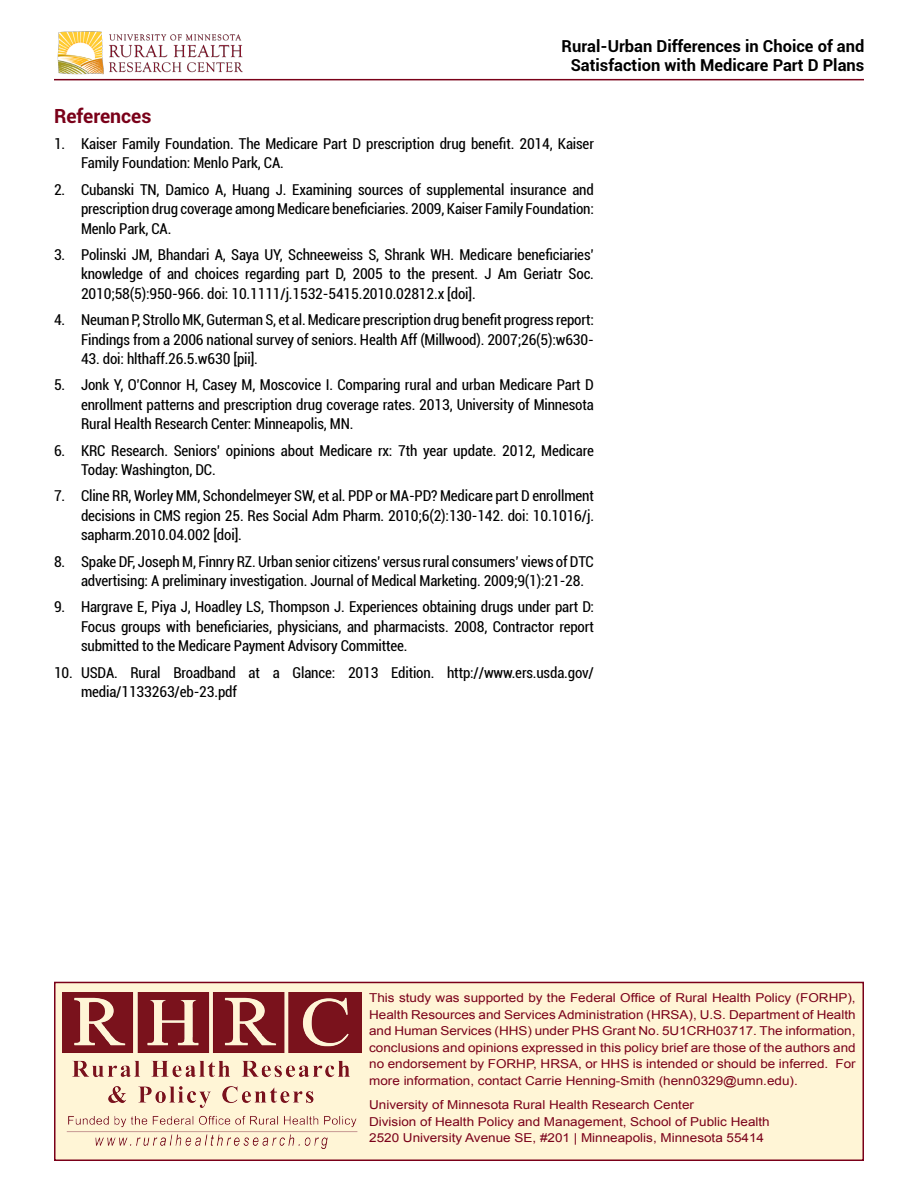
<style>
.page{position:relative;width:918px;height:1188px;background:#fff}
.page>*{position:absolute;margin:0;border:0;box-sizing:border-box;transform-origin:0 0}
.t1{font:700 19.5px "Roboto";color:#7a0019}
.t2{font:700 16.5px/19.8px "Roboto";color:#000;text-align:center}
.t3{font:condensed 15px/19.5px "Roboto";letter-spacing:-.01em;color:#000;text-align:justify}
.t4{font:12.3px/16.5px "Arial";color:#7a0019;text-align:justify;scale:1.1 1}
</style>
<div class="page">
<hr style="left:54px;top:79px;width:810px;height:1px;background:#7a0019">
<img style="left:57px;top:31px;width:186px;height:44px">
<div style="left:54px;top:982px;width:810px;height:179px;background:#fff5d6;border:2px solid #7a0019"></div>
<img style="left:62px;top:993px;width:299px;height:156px">
<p class="t2" style="left:562px;top:35px;width:304px">Rural-Urban Differences in Choice of and<br>Satisfaction with Medicare Part D Plans</p>
<h1 class="t1" style="left:54px;top:102px;width:99px">References</h1>
<p class="t3" style="left:81px;top:133px;width:514px;text-indent:-27px">1. Kaiser Family Foundation. The Medicare Part D prescription drug benefit. 2014, Kaiser<br>Family Foundation: Menlo Park, CA.</p>
<p class="t3" style="left:81px;top:179px;width:514px;text-indent:-27px">2. Cubanski TN, Damico A, Huang J. Examining sources of supplemental insurance and prescription drug coverage among Medicare beneficiaries. 2009, Kaiser Family Foundation:<br>Menlo Park, CA.</p>
<p class="t3" style="left:81px;top:244px;width:514px;text-indent:-27px">3. Polinski JM, Bhandari A, Saya UY, Schneeweiss S, Shrank WH. Medicare beneficiaries’ knowledge of and choices regarding part D, 2005 to the present. J Am Geriatr Soc.<br>2010;58(5):950-966. doi: 10.1111/j.1532-5415.2010.02812.x [doi].</p>
<p class="t3" style="left:54px;top:310px;width:541px;text-align:right">4. Neuman P, Strollo MK, Guterman S, et al. Medicare prescription drug benefit progress report:<br>Findings from a 2006 national survey of seniors. Health Aff (Millwood). 2007;26(5):w630-</p>
<p class="t3" style="left:81px;top:349px;width:178px">43. doi: hlthaff.26.5.w630 [pii].</p>
<p class="t3" style="left:81px;top:375px;width:514px;text-indent:-27px">5. Jonk Y, O’Connor H, Casey M, Moscovice I. Comparing rural and urban Medicare Part D enrollment patterns and prescription drug coverage rates. 2013, University of Minnesota Rural Health Research Center: Minneapolis, MN.</p>
<p class="t3" style="left:81px;top:440px;width:515px;text-indent:-27px">6. KRC Research. Seniors’ opinions about Medicare rx: 7th year update. 2012, Medicare<br>Today: Washington, DC.</p>
<p class="t3" style="left:81px;top:486px;width:515px;text-indent:-27px">7. Cline RR, Worley MM, Schondelmeyer SW, et al. PDP or MA-PD? Medicare part D enrollment decisions in CMS region 25. Res Social Adm Pharm. 2010;6(2):130-142. doi: 10.1016/j. sapharm.2010.04.002 [doi].</p>
<p class="t3" style="left:81px;top:551px;width:514px;text-indent:-27px">8. Spake DF, Joseph M, Finnry RZ. Urban senior citizens’ versus rural consumers’ views of DTC advertising: A preliminary investigation. Journal of Medical Marketing. 2009;9(1):21-28.</p>
<p class="t3" style="left:81px;top:597px;width:514px;text-indent:-27px">9. Hargrave E, Piya J, Hoadley LS, Thompson J. Experiences obtaining drugs under part D:<br>Focus groups with beneficiaries, physicians, and pharmacists. 2008, Contractor report submitted to the Medicare Payment Advisory Committee.</p>
<p class="t3" style="left:81px;top:662px;width:514px;text-indent:-27px">10. USDA. Rural Broadband at a Glance: 2013 Edition. http://www.ers.usda.gov/ media/1133263/eb-23.pdf</p>
<p class="t4" style="left:369px;top:990px;width:444px">This study was supported by the Federal Office of Rural Health Policy (FORHP), Health Resources and Services Administration (HRSA), U.S. Department of Health and Human Services (HHS) under PHS Grant No. 5U1CRH03717. The information, conclusions and opinions expressed in this policy brief are those of the authors and no endorsement by FORHP, HRSA, or HHS is intended or should be inferred. For more information, contact Carrie Henning-Smith (henn0329@umn.edu).</p>
<p class="t4" style="left:369px;top:1097px;width:366px;text-align:left">University of Minnesota Rural Health Research Center<br>Division of Health Policy and Management, School of Public Health<br>2520 University Avenue SE, #201 | Minneapolis, Minnesota 55414</p>
</div>
